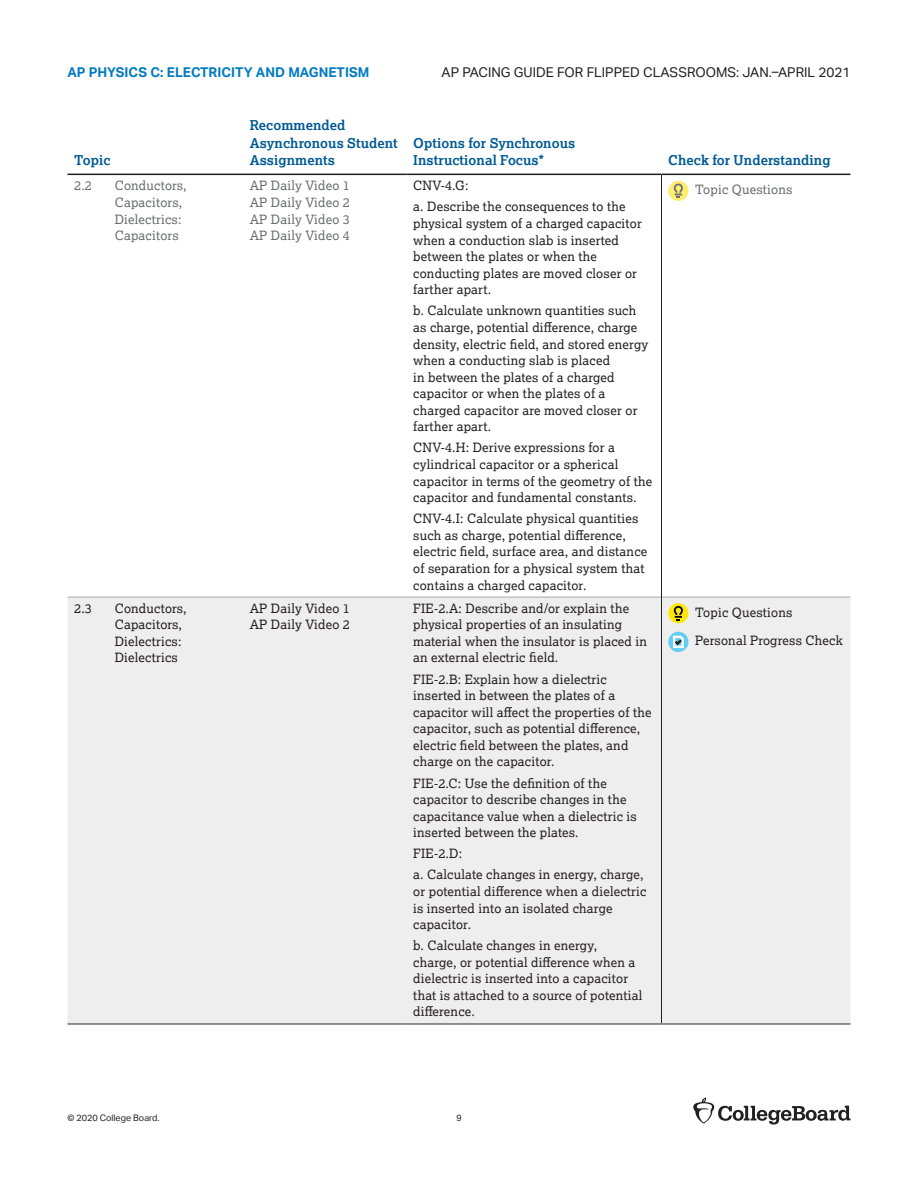
<style>
.page{position:relative;width:918px;height:1188px;background:#fff}
.page>*{position:absolute;margin:0;border:0;box-sizing:border-box;transform-origin:0 0}
.t1{font:700 13.5px/17.5px "Lexia";letter-spacing:.005em;color:#005a93}
.t2{font:13.5px "Aktiv Grotesk";color:#231f20}
.t3{font:700 13.5px "Aktiv Grotesk";color:#007bc3}
.t4{font:12.75px/16.5px "Lexia";letter-spacing:.015em;color:#231f20}
.t5{font:12.75px/16.6px "Lexia";letter-spacing:.015em;color:#6c6d70}
.t6{font:9px "Aktiv Grotesk";color:#231f20}
</style>
<div class="page">
<svg style="left:693px;top:1098px;width:157px;height:27px"></svg>
<svg style="left:68px;top:173px;width:782px;height:1px"></svg>
<div style="left:68px;top:598px;width:782px;height:425px;background:#eeeeef"></div>
<hr style="left:68px;top:174px;width:40px;height:1px;background:#231f20">
<hr style="left:108px;top:174px;width:135px;height:1px;background:#231f20">
<hr style="left:243px;top:174px;width:163px;height:1px;background:#231f20">
<hr style="left:406px;top:174px;width:256px;height:1px;background:#231f20">
<hr style="left:662px;top:174px;width:188px;height:1px;background:#231f20">
<hr style="left:68px;top:1023px;width:40px;height:2px;background:#6c6d70">
<hr style="left:108px;top:1023px;width:135px;height:2px;background:#6c6d70">
<hr style="left:243px;top:1023px;width:163px;height:2px;background:#6c6d70">
<hr style="left:406px;top:1023px;width:256px;height:2px;background:#6c6d70">
<hr style="left:662px;top:1023px;width:188px;height:2px;background:#6c6d70">
<hr style="left:68px;top:597px;width:40px;height:1px;background:#a8a9ad">
<hr style="left:108px;top:597px;width:135px;height:1px;background:#a8a9ad">
<hr style="left:243px;top:597px;width:163px;height:1px;background:#a8a9ad">
<hr style="left:662px;top:597px;width:188px;height:1px;background:#a8a9ad">
<hr style="left:406px;top:597px;width:255px;height:1px;background:#a8a9ad">
<hr style="left:661px;top:175px;width:1px;height:422px;background:#231f20">
<hr style="left:661px;top:597px;width:1px;height:426px;background:#231f20">
<div style="left:668px;top:181px;width:20px;height:20px;background:#ffed6f;border-radius:50%"></div>
<svg style="left:673px;top:183px;width:10px;height:15px"></svg>
<div style="left:668px;top:603px;width:20px;height:20px;background:#ffe709;border-radius:50%"></div>
<svg style="left:673px;top:606px;width:10px;height:15px"></svg>
<div style="left:668px;top:632px;width:20px;height:20px;background:linear-gradient(to right,#6fd0f3,#63cdf3);border-radius:50%"></div>
<svg style="left:673px;top:636px;width:11px;height:12px"></svg>
<p class="t3" style="left:68px;top:65px;width:303px">AP PHYSICS C: ELECTRICITY AND MAGNETISM</p>
<p class="t2" style="left:442px;top:65px;width:410px">AP PACING GUIDE FOR FLIPPED CLASSROOMS: JAN.–APRIL 2021</p>
<p class="t1" style="left:74px;top:151px;width:38px">Topic</p>
<p class="t1" style="left:250px;top:116px;width:150px">Recommended<br>Asynchronous Student<br>Assignments</p>
<p class="t1" style="left:413px;top:134px;width:164px">Options for Synchronous<br>Instructional Focus*</p>
<p class="t5" style="left:74px;top:177px;width:19px">2.2</p>
<p class="t5" style="left:115px;top:177px;width:74px">Conductors,<br>Capacitors,<br>Dielectrics:<br>Capacitors</p>
<p class="t5" style="left:250px;top:177px;width:102px;text-align:justify">AP Daily Video 1<br>AP Daily Video 2<br>AP Daily Video 3<br>AP Daily Video 4</p>
<p class="t4" style="left:413px;top:175px;width:214px;line-height:21.1px">CNV-4.G:<br>a. Describe the consequences to the</p>
<p class="t4" style="left:413px;top:215px;width:230px">physical system of a charged capacitor when a conduction slab is inserted between the plates or when the conducting plates are moved closer or farther apart.</p>
<p class="t4" style="left:413px;top:302px;width:237px">b. Calculate unknown quantities such as charge, potential difference, charge density, electric field, and stored energy when a conducting slab is placed<br>in between the plates of a charged capacitor or when the plates of a charged capacitor are moved closer or farther apart.</p>
<p class="t4" style="left:413px;top:439px;width:241px">CNV-4.H: Derive expressions for a cylindrical capacitor or a spherical capacitor in terms of the geometry of the capacitor and fundamental constants.</p>
<p class="t4" style="left:413px;top:510px;width:236px">CNV-4.I: Calculate physical quantities such as charge, potential difference, electric field, surface area, and distance of separation for a physical system that contains a charged capacitor.</p>
<p class="t4" style="left:74px;top:600px;width:19px">2.3</p>
<p class="t4" style="left:115px;top:599px;width:73px">Conductors,<br>Capacitors,<br>Dielectrics:<br>Dielectrics</p>
<p class="t4" style="left:250px;top:600px;width:102px">AP Daily Video 1<br>AP Daily Video 2</p>
<p class="t4" style="left:413px;top:600px;width:235px">FIE-2.A: Describe and/or explain the physical properties of an insulating material when the insulator is placed in an external electric field.</p>
<p class="t4" style="left:413px;top:670px;width:240px">FIE-2.B: Explain how a dielectric inserted in between the plates of a capacitor will affect the properties of the capacitor, such as potential difference, electric field between the plates, and charge on the capacitor.</p>
<p class="t4" style="left:413px;top:774px;width:225px">FIE-2.C: Use the definition of the capacitor to describe changes in the capacitance value when a dielectric is inserted between the plates.</p>
<p class="t4" style="left:413px;top:843px;width:232px;line-height:21.1px">FIE-2.D:<br>a. Calculate changes in energy, charge,</p>
<p class="t4" style="left:413px;top:883px;width:235px">or potential difference when a dielectric is inserted into an isolated charge capacitor.</p>
<p class="t4" style="left:413px;top:937px;width:231px">b. Calculate changes in energy, charge, or potential difference when a dielectric is inserted into a capacitor that is attached to a source of potential difference.</p>
<p class="t1" style="left:668px;top:151px;width:164px">Check for Understanding</p>
<p class="t5" style="left:695px;top:181px;width:99px">Topic Questions</p>
<p class="t4" style="left:695px;top:603px;width:99px">Topic Questions</p>
<p class="t4" style="left:695px;top:632px;width:149px">Personal Progress Check</p>
<p class="t6" style="left:68px;top:1113px;width:94px">© 2020 College Board.</p>
<p class="t6" style="left:456px;top:1113px;width:7px">9</p>
</div>
